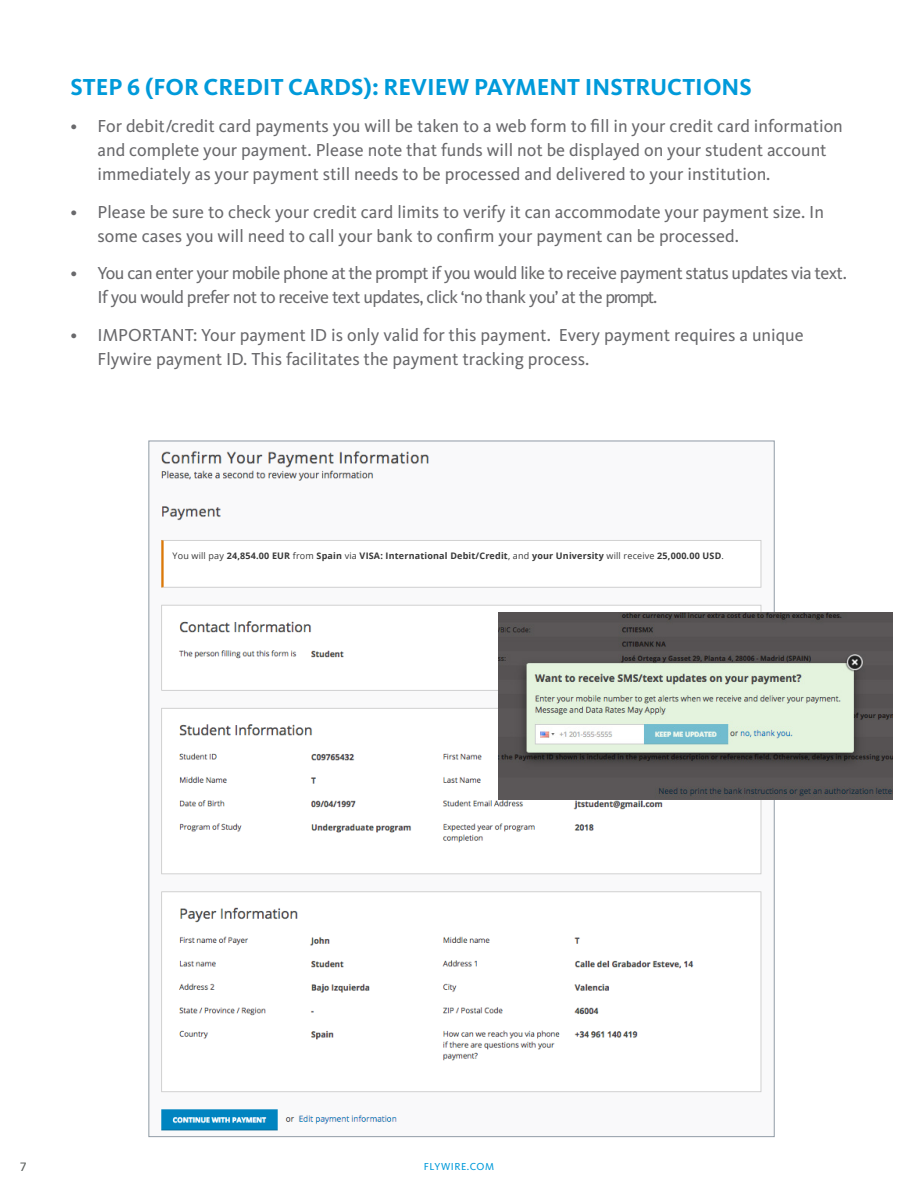
<style>
.page{position:relative;width:918px;height:1188px;background:#fff}
.page>*{position:absolute;margin:0;border:0;box-sizing:border-box;transform-origin:0 0}
.t1{font:700 24px "Kievit OT";color:#009ada}
.t2{font:18px/24px "Kievit OT";color:#69696c}
.t3{font:18px/24px "Kievit OT";letter-spacing:-.03em;color:#69696c}
.t4{font:500 12px "Avenir Next";color:#5c605e}
.t5{font:10.5px "Kievit OT";letter-spacing:.05em;color:#009ada}
.t6{font:700 9px "Open Sans";letter-spacing:.02em;color:#383838}
.s1{font-weight:400}
</style>
<div class="page">
<img style="left:161px;top:450px;width:601px;height:681px">
<div style="left:172px;top:552px;width:557px;height:30px;background:#fff"></div>
<img style="left:499px;top:612px;width:393px;height:188px">
<p class="t1" style="left:70px;top:72px;width:683px">STEP 6 (FOR CREDIT CARDS): REVIEW PAYMENT INSTRUCTIONS</p>
<p class="t2" style="left:98px;top:114px;width:747px;text-indent:-27px">• For debit/credit card payments you will be taken to a web form to fill in your credit card information and complete your payment. Please note that funds will not be displayed on your student account immediately as your payment still needs to be processed and delivered to your institution.</p>
<p class="t2" style="left:98px;top:199px;width:728px;text-indent:-27px">• Please be sure to check your credit card limits to verify it can accommodate your payment size. In some cases you will need to call your bank to confirm your payment can be processed.</p>
<p class="t3" style="left:98px;top:261px;width:751px;text-indent:-27px">• You can enter your mobile phone at the prompt if you would like to receive payment status updates via text.<br>If you would prefer not to receive text updates, click ‘no thank you’ at the prompt.</p>
<p class="t2" style="left:98px;top:322px;width:708px;text-indent:-27px">• IMPORTANT: Your payment ID is only valid for this payment. Every payment requires a unique<br>Flywire payment ID. This facilitates the payment tracking process.</p>
<p class="t6" style="left:172px;top:550px;width:553px"><span class="s1">You will pay</span> 24,854.00 EUR <span class="s1">from</span> Spain <span class="s1">via</span> VISA: International Debit/Credit<span class="s1">, and</span> your University <span class="s1">will receive</span> 25,000.00 USD<span class="s1">.</span></p>
<p class="t4" style="left:20px;top:1157px;width:9px">7</p>
<p class="t5" style="left:424px;top:1160px;width:72px">FLYWIRE.COM</p>
</div>
